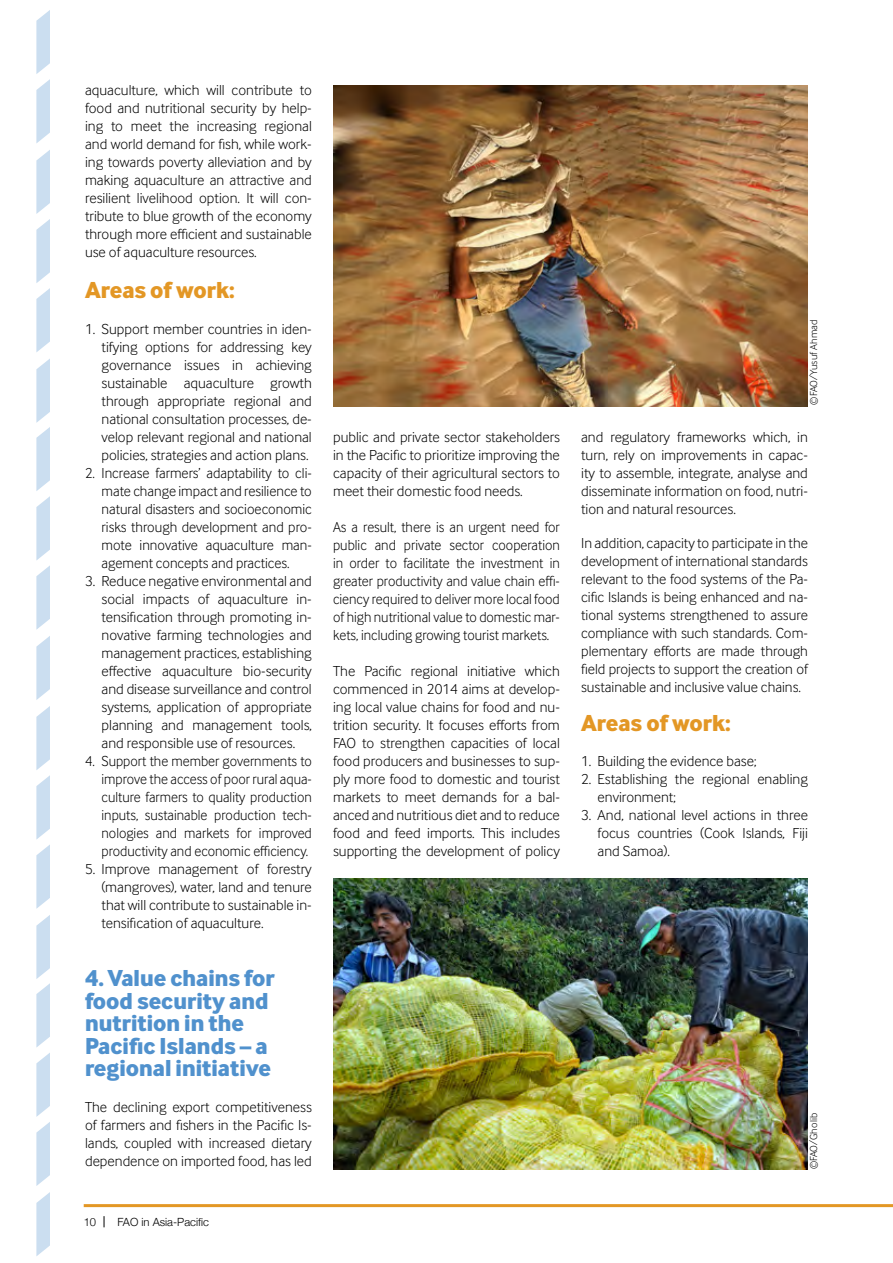
<style>
.page{position:relative;width:893px;height:1263px;background:#fff}
.page>*{position:absolute;margin:0;border:0;box-sizing:border-box;transform-origin:0 0}
.t1{font:24px/22.5px "Inter Face Corp X Bold";color:#5091cd}
.t2{font:24px "Inter Face Corp X Bold";color:#e39725}
.t3{font:300 15px/18px "Inter Face Corp";color:#000;text-align:justify}
.t4{font:300 15px/18px "Inter Face Corp";color:#000;text-align:justify;scale:.95 1}
.t5{font:300 11.25px "Helvetica Neue";color:#000}
.t6{font:300 10.5px "Inter Face Corp";letter-spacing:.01em;color:#000}
</style>
<div class="page">
<hr style="left:84px;top:1204px;width:809px;height:3px;background:#e39725">
<svg style="left:36px;top:10px;width:14px;height:1246px"></svg>
<img style="left:333px;top:85px;width:475px;height:321px">
<img style="left:333px;top:878px;width:475px;height:291px">
<p class="t3" style="left:85px;top:81px;width:228px">aquaculture, which will contribute to food and nutritional security by help&shy;ing to meet the increasing regional and world demand for fish, while work&shy;ing towards poverty alleviation and by making aquaculture an attractive and resilient livelihood option. It will con&shy;tribute to blue growth of the economy through more efficient and sustainable use of aquaculture resources.</p>
<h1 class="t2" style="left:85px;top:275px;width:151px">Areas of work:</h1>
<p class="t3" style="left:102px;top:319px;width:212px;text-indent:-16px">1. Support member countries in iden&shy;tifying options for addressing key governance issues in achieving sustainable aquaculture growth through appropriate regional and national consultation processes, de&shy;velop relevant regional and national policies, strategies and action plans.</p>
<p class="t3" style="left:102px;top:463px;width:212px;text-indent:-16px">2. Increase farmers’ adaptability to cli&shy;mate change impact and resilience to natural disasters and socioeconomic risks through development and pro&shy;mote innovative aquaculture man&shy;agement concepts and practices.</p>
<p class="t3" style="left:102px;top:571px;width:212px;text-indent:-16px">3. Reduce negative environmental and social impacts of aquaculture in&shy;tensification through promoting in&shy;novative farming technologies and management practices, establishing effective aquaculture bio-security and disease surveillance and control systems, application of appropriate planning and management tools, and responsible use of resources.</p>
<p class="t4" style="left:102px;top:751px;width:223px;text-indent:-17px">4. Support the member governments to improve the access of poor rural aqua&shy;culture farmers to quality production inputs, sustainable production tech&shy;nologies and markets for improved productivity and economic efficiency.</p>
<p class="t3" style="left:102px;top:859px;width:212px;text-indent:-16px">5. Improve management of forestry (mangroves), water, land and tenure that will contribute to sustainable in&shy;tensification of aquaculture.</p>
<h1 class="t1" style="left:85px;top:966px;width:191px">4.Value chains for food security and nutrition in the<br>Pacific Islands – a regional initiative</h1>
<p class="t3" style="left:85px;top:1098px;width:228px">The declining export competitiveness of farmers and fishers in the Pacific Is&shy;lands, coupled with increased dietary dependence on imported food, has led</p>
<p class="t5" style="left:84px;top:1213px;width:14px">10</p>
<p class="t5" style="left:117px;top:1213px;width:93px">FAO in Asia-Pacific</p>
<p class="t3" style="left:333px;top:428px;width:228px">public and private sector stakeholders in the Pacific to prioritize improving the capacity of their agricultural sectors to meet their domestic food needs.</p>
<p class="t4" style="left:333px;top:518px;width:240px">As a result, there is an urgent need for public and private sector cooperation in order to facilitate the investment in greater productivity and value chain effi&shy;ciency required to deliver more local food of high nutritional value to domestic mar&shy;kets, including growing tourist markets.</p>
<p class="t3" style="left:333px;top:662px;width:228px">The Pacific regional initiative which commenced in 2014 aims at develop&shy;ing local value chains for food and nu&shy;trition security. It focuses efforts from FAO to strengthen capacities of local food producers and businesses to sup&shy;ply more food to domestic and tourist markets to meet demands for a bal&shy;anced and nutritious diet and to reduce food and feed imports. This includes supporting the development of policy</p>
<p class="t6" style="left:808px;top:405px;width:86px;rotate:-90deg">©FAO/Yusuf Ahmad</p>
<p class="t3" style="left:581px;top:428px;width:228px">and regulatory frameworks which, in turn, rely on improvements in capac&shy;ity to assemble, integrate, analyse and disseminate information on food, nutri&shy;tion and natural resources.</p>
<p class="t3" style="left:581px;top:534px;width:228px">In addition, capacity to participate in the development of international standards relevant to the food systems of the Pa&shy;cific Islands is being enhanced and na&shy;tional systems strengthened to assure compliance with such standards. Com&shy;plementary efforts are made through field projects to support the creation of sustainable and inclusive value chains.</p>
<h1 class="t2" style="left:581px;top:709px;width:151px">Areas of work:</h1>
<p class="t3" style="left:581px;top:752px;width:177px">1. Building the evidence base;</p>
<p class="t3" style="left:598px;top:770px;width:212px;text-indent:-16px">2. Establishing the regional enabling environment;</p>
<p class="t3" style="left:598px;top:806px;width:212px;text-indent:-16px">3. And, national level actions in three focus countries (Cook Islands, Fiji and Samoa).</p>
<p class="t6" style="left:808px;top:1169px;width:58px;rotate:-90deg">©FAO/Gholib</p>
</div>
